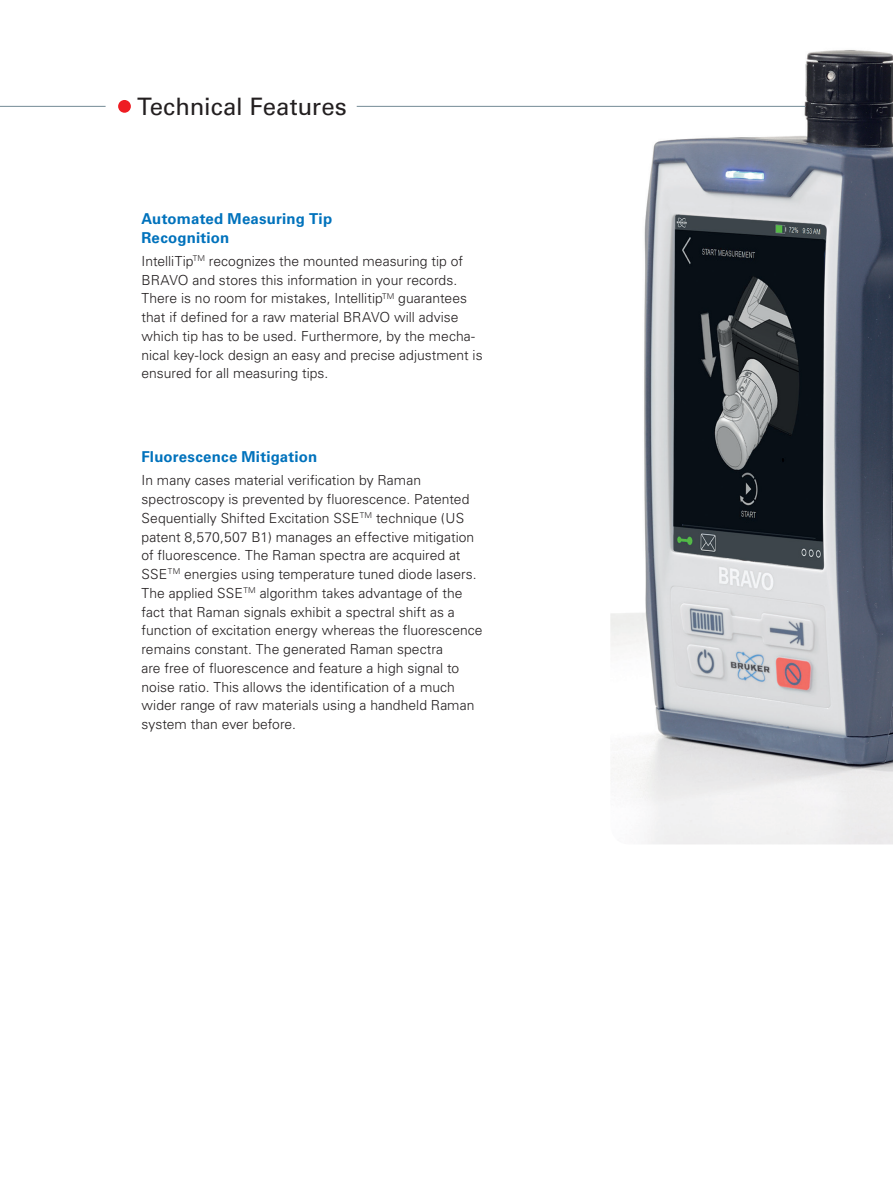
<style>
.page{position:relative;width:893px;height:1187px;background:#fff}
.page>*{position:absolute;margin:0;border:0;box-sizing:border-box;transform-origin:0 0}
.t1{font:24px "Univers";color:#231f20}
.t2{font:700 15px/18.8px "Univers";letter-spacing:.01em;color:#0072bc}
.t3{font:300 13.8px/18.8px "Univers";color:#231f20}
</style>
<div class="page">
<hr style="left:0;top:106px;width:106px;height:1px;background:#738a95">
<div style="left:118px;top:100px;width:13px;height:13px;background:#ee1d23;border-radius:50%"></div>
<img style="left:610px;top:50px;width:283px;height:794px">
<hr style="left:357px;top:106px;width:449px;height:1px;background:#738a95">
<h1 class="t1" style="left:137px;top:93px;width:211px">Technical Features</h1>
<p class="t2" style="left:141px;top:209px;width:192px">Automated Measuring Tip<br>Recognition</p>
<p class="t3" style="left:141px;top:251px;width:343px">IntelliTip<sup>TM</sup> recognizes the mounted measuring tip of BRAVO and stores this information in your records.<br>There is no room for mistakes, Intellitip<sup>TM</sup> guarantees that if defined for a raw material BRAVO will advise which tip has to be used. Furthermore, by the mecha&shy;nical key-lock design an easy and precise adjustment is ensured for all measuring tips.</p>
<p class="t2" style="left:141px;top:447px;width:177px">Fluorescence Mitigation</p>
<p class="t3" style="left:141px;top:471px;width:343px">In many cases material verification by Raman spectroscopy is prevented by fluorescence. Patented Sequentially Shifted Excitation SSE<sup>TM</sup> technique (US patent 8,570,507 B1) manages an effective mitigation of fluorescence. The Raman spectra are acquired at SSE<sup>TM</sup> energies using temperature tuned diode lasers.<br>The applied SSE<sup>TM</sup> algorithm takes advantage of the fact that Raman signals exhibit a spectral shift as a function of excitation energy whereas the fluorescence remains constant. The generated Raman spectra<br>are free of fluorescence and feature a high signal to noise ratio. This allows the identification of a much wider range of raw materials using a handheld Raman system than ever before.</p>
</div>
